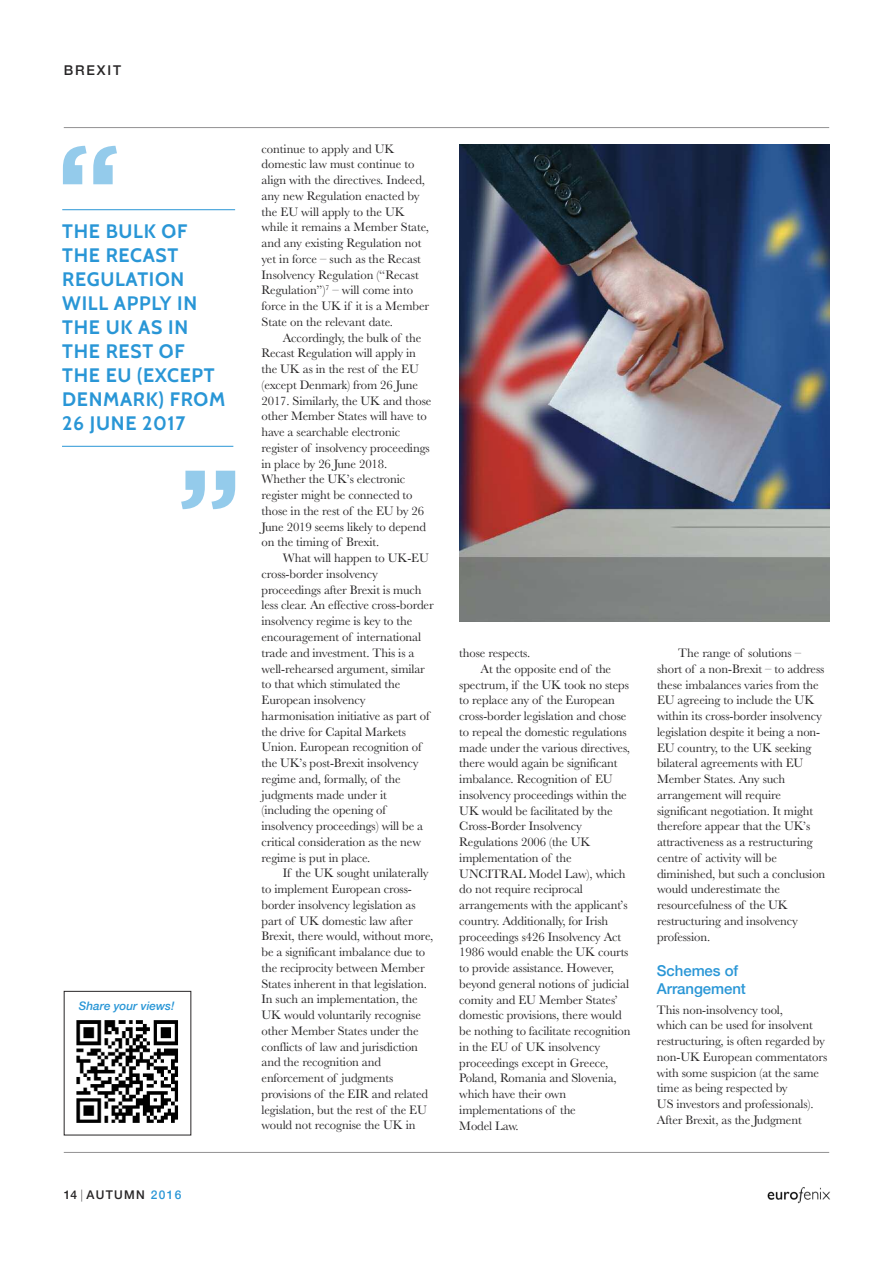
<style>
.page{position:relative;width:893px;height:1263px;background:#fff}
.page>*{position:absolute;margin:0;border:0;box-sizing:border-box;transform-origin:0 0}
.t1{font:700 119.55px "Gotham";color:#94cbeb}
.t2{font:700 19.5px/24px "Cabin";letter-spacing:.035em;color:#2996d6}
.t3{font:500 15px/18px "Helvetica Neue";letter-spacing:-.005em;color:#2996d6}
.t4{font:500 13.5px "Helvetica Neue";letter-spacing:.14em;color:#272526}
.t5{font:12.75px/15.8px "Baskerville";letter-spacing:-.01em;color:#272526}
.t6{font:500 12px "Helvetica Neue";letter-spacing:.11em;color:#272526}
.t7{font:italic 500 11.7px "Helvetica Neue";color:#2996d6}
.s1{font-weight:100}
.s2{color:#2996d6}
</style>
<div class="page">
<hr style="left:64px;top:1152px;width:765px;height:1px;background:#939293">
<img style="left:767px;top:1187px;width:63px;height:17px">
<hr style="left:62px;top:209px;width:173px;height:1px;background:#2996d6">
<hr style="left:62px;top:446px;width:171px;height:1px;background:#2996d6">
<hr style="left:64px;top:127px;width:765px;height:1px;background:#939293">
<img style="left:76px;top:1020px;width:102px;height:103px">
<img style="left:459px;top:145px;width:370px;height:476px">
<p class="t4" style="left:64px;top:62px;width:59px">BrEXIT</p>
<h1 class="t1" style="left:56px;top:119px;width:66px">“</h1>
<h2 class="t2" style="left:62px;top:219px;width:164px">THE BULK OF<br>THE RECAST<br>REGULATION<br>WILL APPLY IN<br>THE UK AS IN<br>THE REST OF<br>THE EU (EXCEPT<br>DENMARK) FROM<br>26 JUNE 2017</h2>
<h1 class="t1" style="left:177px;top:443px;width:66px">”</h1>
<p class="t7" style="left:79px;top:999px;width:97px">Share your views!</p>
<p class="t6" style="left:64px;top:1188px;width:119px">14 <span class="s1">|</span> AUTUMN <span class="s2">2016</span></p>
<p class="t5" style="left:261px;top:140px;width:169px">continue to apply and UK domestic law must continue to align with the directives. Indeed, any new Regulation enacted by the EU will apply to the UK while it remains a Member State, and any existing Regulation not yet in force – such as the Recast<br>Insolvency Regulation (“Recast<br>Regulation”)<sup>7</sup> – will come into force in the UK if it is a Member<br>State on the relevant date.</p>
<p class="t5" style="left:261px;top:329px;width:171px;text-indent:21px">Accordingly, the bulk of the<br>Recast Regulation will apply in the UK as in the rest of the EU (except Denmark) from 26 June<br>2017. Similarly, the UK and those other Member States will have to have a searchable electronic register of insolvency proceedings in place by 26 June 2018.<br>Whether the UK’s electronic register might be connected to those in the rest of the EU by 26<br>June 2019 seems likely to depend on the timing of Brexit.</p>
<p class="t5" style="left:262px;top:550px;width:174px;text-indent:21px">What will happen to UK-EU cross-border insolvency proceedings after Brexit is much less clear. An effective cross-border insolvency regime is key to the encouragement of international trade and investment. This is a well-rehearsed argument, similar to that which stimulated the<br>European insolvency harmonisation initiative as part of the drive for Capital Markets<br>Union. European recognition of the UK’s post-Brexit insolvency regime and, formally, of the judgments made under it (including the opening of insolvency proceedings) will be a critical consideration as the new regime is put in place.</p>
<p class="t5" style="left:262px;top:865px;width:173px;text-indent:21px">If the UK sought unilaterally to implement European cross&shy;border insolvency legislation as part of UK domestic law after<br>Brexit, there would, without more, be a significant imbalance due to the reciprocity between Member<br>States inherent in that legislation.<br>In such an implementation, the<br>UK would voluntarily recognise other Member States under the conflicts of law and jurisdiction and the recognition and enforcement of judgments provisions of the EIR and related legislation, but the rest of the EU would not recognise the UK in</p>
<p class="t5" style="left:459px;top:645px;width:73px">those respects.</p>
<p class="t5" style="left:481px;top:660px;width:132px">At the opposite end of the</p>
<p class="t5" style="left:459px;top:676px;width:171px">spectrum, if the UK took no steps</p>
<p class="t5" style="left:459px;top:692px;width:157px">to replace any of the European</p>
<p class="t5" style="left:459px;top:708px;width:169px">cross-border legislation and chose</p>
<p class="t5" style="left:459px;top:723px;width:169px">to repeal the domestic regulations</p>
<p class="t5" style="left:459px;top:739px;width:172px">made under the various directives,</p>
<p class="t5" style="left:459px;top:755px;width:160px">there would again be significant</p>
<p class="t5" style="left:459px;top:771px;width:155px">imbalance. Recognition of EU</p>
<p class="t5" style="left:459px;top:786px;width:169px">insolvency proceedings within the</p>
<p class="t5" style="left:459px;top:802px;width:155px">UK would be facilitated by the</p>
<p class="t5" style="left:459px;top:818px;width:124px">Cross-Border Insolvency</p>
<p class="t5" style="left:459px;top:834px;width:133px">Regulations 2006 (the UK</p>
<p class="t5" style="left:459px;top:849px;width:114px">implementation of the</p>
<p class="t5" style="left:459px;top:865px;width:168px">UNCITRAL Model Law), which</p>
<p class="t5" style="left:459px;top:881px;width:125px">do not require reciprocal</p>
<p class="t5" style="left:459px;top:897px;width:170px">arrangements with the applicant’s</p>
<p class="t5" style="left:459px;top:912px;width:151px">country. Additionally, for Irish</p>
<p class="t5" style="left:459px;top:928px;width:164px">proceedings s426 Insolvency Act</p>
<p class="t5" style="left:459px;top:944px;width:171px">1986 would enable the UK courts</p>
<p class="t5" style="left:459px;top:960px;width:156px">to provide assistance. However,</p>
<p class="t5" style="left:459px;top:975px;width:171px">beyond general notions of judicial</p>
<p class="t5" style="left:459px;top:991px;width:161px">comity and EU Member States’</p>
<p class="t5" style="left:459px;top:1007px;width:164px">domestic provisions, there would</p>
<p class="t5" style="left:459px;top:1023px;width:173px">be nothing to facilitate recognition</p>
<p class="t5" style="left:459px;top:1038px;width:142px">in the EU of UK insolvency</p>
<p class="t5" style="left:459px;top:1054px;width:151px">proceedings except in Greece,</p>
<p class="t5" style="left:459px;top:1070px;width:159px">Poland, Romania and Slovenia,</p>
<p class="t5" style="left:459px;top:1086px;width:108px">which have their own</p>
<p class="t5" style="left:459px;top:1101px;width:118px">implementations of the</p>
<p class="t5" style="left:459px;top:1117px;width:61px">Model Law.</p>
<p class="t5" style="left:657px;top:645px;width:170px;text-indent:21px">The range of solutions – short of a non-Brexit – to address these imbalances varies from the<br>EU agreeing to include the UK within its cross-border insolvency legislation despite it being a non-<br>EU country, to the UK seeking bilateral agreements with EU<br>Member States. Any such arrangement will require significant negotiation. It might therefore appear that the UK’s attractiveness as a restructuring centre of activity will be diminished, but such a conclusion would underestimate the resourcefulness of the UK restructuring and insolvency profession.</p>
<p class="t3" style="left:657px;top:961px;width:90px">Schemes of<br>Arrangement</p>
<p class="t5" style="left:657px;top:1001px;width:172px">This non-insolvency tool,<br>which can be used for insolvent restructuring, is often regarded by non-UK European commentators with some suspicion (at the same time as being respected by<br>US investors and professionals).<br>After Brexit, as the Judgment</p>
</div>
